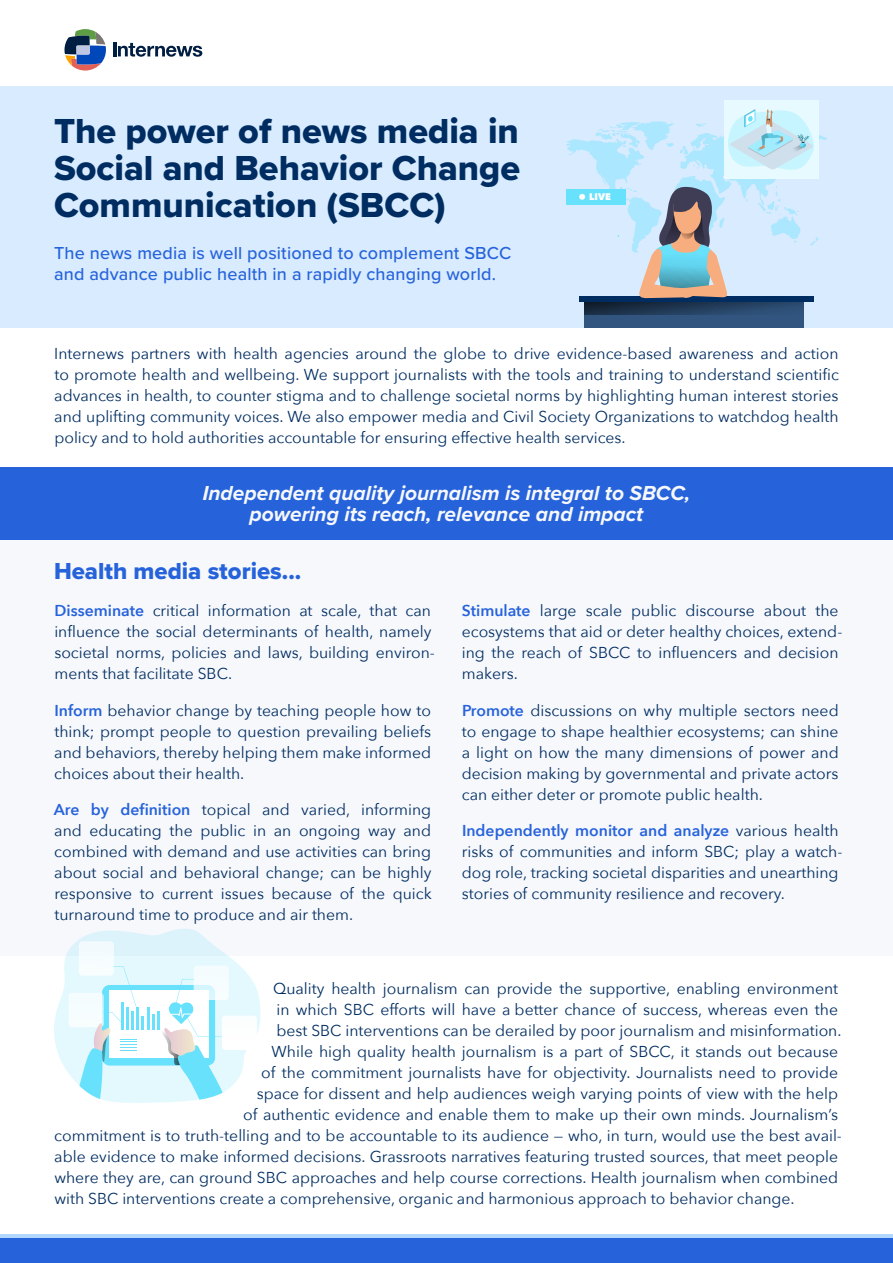
<style>
.page{position:relative;width:893px;height:1263px;background:#fff}
.page>*{position:absolute;margin:0;border:0;box-sizing:border-box;transform-origin:0 0}
.p_H1{font:36px/36.8px "Proxima Nova Extrabld";color:#002d61;text-align:justify}
.p_H2{font:24px "Proxima Nova Extrabld";color:#2663db}
.h2a{font:italic 700 21px/21px "Proxima Nova";color:#f7f8fc;text-align:center}
.h2a-2{font:500 18px/21px "Proxima Nova";letter-spacing:.01em;color:#2663db}
.p_body{font:15.75px/21px "Avenir Next";color:#002d61;text-align:justify}
.t1{font:800 9.6px "Avenir Next";color:#fff}
.s1{font-weight:600;color:#2663db}
</style>
<div class="page">
<div style="left:0;top:86px;width:893px;height:242px;background:#d8ebff"></div>
<div style="left:0;top:535px;width:893px;height:420px;background:#f7f8fc"></div>
<div style="left:724px;top:101px;width:95px;height:78px;background:#e6faff"></div>
<div style="left:584px;top:299px;width:220px;height:29px;background:#31557f"></div>
<svg style="left:584px;top:301px;width:219px;height:14px"></svg>
<div style="left:579px;top:296px;width:235px;height:5px;background:#002d61"></div>
<svg style="left:566px;top:109px;width:253px;height:190px"></svg>
<svg style="left:54px;top:928px;width:207px;height:175px"></svg>
<div style="left:0;top:468px;width:893px;height:72px;background:#2663db"></div>
<hr style="left:113px;top:42px;width:3px;height:14px;background:#001e42">
<svg style="left:118px;top:43px;width:84px;height:14px"></svg>
<svg style="left:64px;top:29px;width:42px;height:42px"></svg>
<svg style="left:0;top:1234px;width:893px;height:5px;background:#95bff7"></svg>
<div style="left:0;top:1239px;width:893px;height:24px;background:#2663db"></div>
<p class="p_H1" style="left:54px;top:112px;width:468px">The power of news media in Social and Behavior Change Communication (SBCC)</p>
<p class="h2a-2" style="left:54px;top:242px;width:459px">The news media is well positioned to complement SBCC and advance public health in a rapidly changing world.</p>
<p class="t1" style="left:589px;top:191px;width:23px">LIVE</p>
<p class="p_body" style="left:54px;top:342px;width:786px">Internews partners with health agencies around the globe to drive evidence-based awareness and action to promote health and wellbeing. We support journalists with the tools and training to understand scientific advances in health, to counter stigma and to challenge societal norms by highlighting human interest stories and uplifting community voices. We also empower media and Civil Society Organizations to watchdog health policy and to hold authorities accountable for ensuring effective health services.</p>
<p class="h2a" style="left:203px;top:482px;width:489px">Independent quality journalism is integral to SBCC, powering its reach, relevance and impact</p>
<p class="p_H2" style="left:54px;top:553px;width:249px">Health media stories...</p>
<p class="p_body" style="left:462px;top:599px;width:382px;text-align:left"><span class="s1">Stimulate</span> large scale public discourse about the ecosystems that aid or deter healthy choices, extend&shy;ing the reach of SBCC to influencers and decision makers.</p>
<p class="p_body" style="left:462px;top:699px;width:378px"><span class="s1">Promote</span> discussions on why multiple sectors need to engage to shape healthier ecosystems; can shine a light on how the many dimensions of power and decision making by governmental and private actors can either deter or promote public health.</p>
<p class="p_body" style="left:462px;top:820px;width:382px;text-align:left"><span class="s1">Independently monitor and analyze</span> various health risks of communities and inform SBC; play a watch&shy;dog role, tracking societal disparities and unearthing stories of community resilience and recovery.</p>
<p class="p_body" style="left:54px;top:599px;width:382px;text-align:left"><span class="s1">Disseminate</span> critical information at scale, that can influence the social determinants of health, namely societal norms, policies and laws, building environ&shy;ments that facilitate SBC.</p>
<p class="p_body" style="left:54px;top:699px;width:378px"><span class="s1">Inform</span> behavior change by teaching people how to think; prompt people to question prevailing beliefs and behaviors, thereby helping them make informed choices about their health.</p>
<p class="p_body" style="left:54px;top:799px;width:379px"><span class="s1">Are by definition</span> topical and varied, informing and educating the public in an ongoing way and combined with demand and use activities can bring about social and behavioral change; can be highly responsive to current issues because of the quick turnaround time to produce and air them.</p>
<p class="p_body" style="left:273px;top:977px;width:567px">Quality health journalism can provide the supportive, enabling environment</p>
<p class="p_body" style="left:276px;top:998px;width:563px">in which SBC efforts will have a better chance of success, whereas even the</p>
<p class="p_body" style="left:276px;top:1019px;width:567px">best SBC interventions can be derailed by poor journalism and misinformation.</p>
<p class="p_body" style="left:272px;top:1040px;width:568px">While high quality health journalism is a part of SBCC, it stands out because</p>
<p class="p_body" style="left:261px;top:1061px;width:578px">of the commitment journalists have for objectivity. Journalists need to provide</p>
<p class="p_body" style="left:257px;top:1082px;width:583px">space for dissent and help audiences weigh varying points of view with the help</p>
<p class="p_body" style="left:243px;top:1103px;width:596px">of authentic evidence and enable them to make up their own minds. Journalism’s</p>
<p class="p_body" style="left:54px;top:1124px;width:789px">commitment is to truth-telling and to be accountable to its audience — who, in turn, would use the best avail-</p>
<p class="p_body" style="left:54px;top:1145px;width:785px">able evidence to make informed decisions. Grassroots narratives featuring trusted sources, that meet people</p>
<p class="p_body" style="left:54px;top:1166px;width:785px">where they are, can ground SBC approaches and help course corrections. Health journalism when combined</p>
<p class="p_body" style="left:54px;top:1187px;width:742px">with SBC interventions create a comprehensive, organic and harmonious approach to behavior change.</p>
</div>
